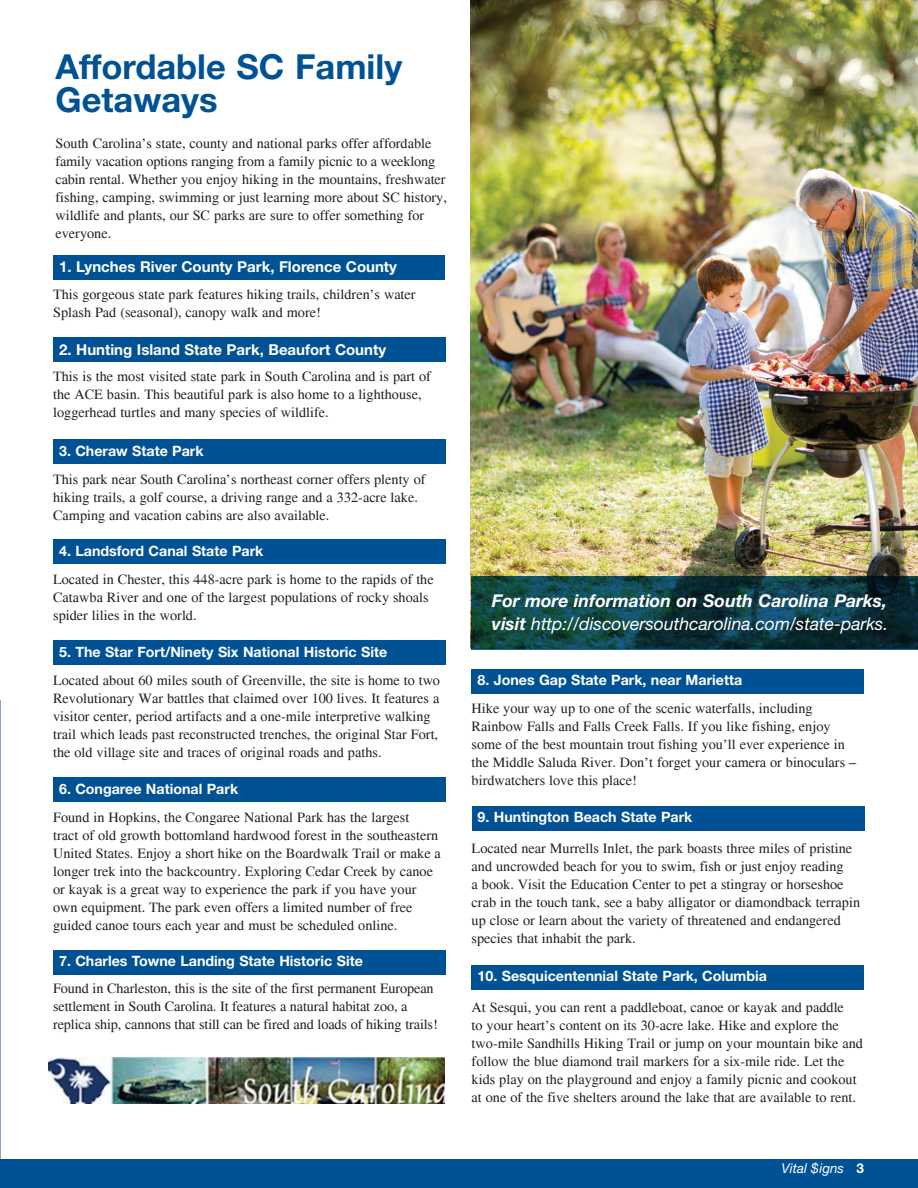
<style>
.page{position:relative;width:918px;height:1188px;background:#fff}
.page>*{position:absolute;margin:0;border:0;box-sizing:border-box;transform-origin:0 0}
.BODY{font:700 34.5px/33px "Helvetica Neue LT Std";color:#005294}
.CALLOUT{font:italic 17.7px/22.5px "Helvetica Neue LT Std";color:#fff}
.SUBHEAD{font:700 15px "Helvetica Neue LT Std";color:#fff}
.BODY-2{font:14.25px/18px "Times";color:#231f20}
.SUBHEAD-2{font:700 14.25px "Helvetica Neue LT Std";color:#fff}
.t1{font:italic 13.5px "Helvetica Neue LT Std";color:#fff}
.s1{font-weight:700}
.s2{font-weight:700;font-style:normal}
</style>
<div class="page">
<div style="left:53px;top:255px;width:392px;height:25px;background:#005294"></div>
<div style="left:53px;top:337px;width:393px;height:25px;background:#005294"></div>
<div style="left:53px;top:439px;width:393px;height:25px;background:#005294"></div>
<div style="left:53px;top:539px;width:393px;height:25px;background:#005294"></div>
<div style="left:53px;top:640px;width:393px;height:25px;background:#005294"></div>
<div style="left:53px;top:777px;width:393px;height:25px;background:#005294"></div>
<div style="left:53px;top:950px;width:393px;height:25px;background:#005294"></div>
<div style="left:472px;top:669px;width:392px;height:25px;background:#005294"></div>
<div style="left:472px;top:806px;width:393px;height:25px;background:#005294"></div>
<div style="left:472px;top:965px;width:392px;height:25px;background:#005294"></div>
<hr style="left:0;top:700px;width:1px;height:459px;background:#8ca2cb">
<div style="left:0;top:1159px;width:918px;height:29px;background:#005294"></div>
<img style="left:49px;top:1057px;width:396px;height:46px">
<img style="left:471px;top:0;width:447px;height:576px">
<svg style="left:471px;top:576px;width:447px;height:73px;background:#0e3c41"></svg>
<p class="BODY" style="left:56px;top:50px;width:348px">Affordable SC Family<br>Getaways</p>
<p class="BODY-2" style="left:56px;top:135px;width:393px">South Carolina’s state, county and national parks offer affordable family vacation options ranging from a family picnic to a weeklong cabin rental. Whether you enjoy hiking in the mountains, freshwater fishing, camping, swimming or just learning more about SC history, wildlife and plants, our SC parks are sure to offer something for everyone.</p>
<p class="SUBHEAD" style="left:59px;top:257px;width:339px">1. Lynches River County Park, Florence County</p>
<p class="BODY-2" style="left:53px;top:286px;width:364px">This gorgeous state park features hiking trails, children’s water<br>Splash Pad (seasonal), canopy walk and more!</p>
<p class="SUBHEAD" style="left:59px;top:340px;width:329px">2. Hunting Island State Park, Beaufort County</p>
<p class="BODY-2" style="left:53px;top:368px;width:379px">This is the most visited state park in South Carolina and is part of the ACE basin. This beautiful park is also home to a lighthouse, loggerhead turtles and many species of wildlife.</p>
<p class="SUBHEAD-2" style="left:59px;top:442px;width:146px">3. Cheraw State Park</p>
<p class="BODY-2" style="left:53px;top:470px;width:374px">This park near South Carolina’s northeast corner offers plenty of hiking trails, a golf course, a driving range and a 332-acre lake.<br>Camping and vacation cabins are also available.</p>
<p class="SUBHEAD-2" style="left:59px;top:542px;width:206px">4. Landsford Canal State Park</p>
<p class="BODY-2" style="left:53px;top:570px;width:382px">Located in Chester, this 448-acre park is home to the rapids of the<br>Catawba River and one of the largest populations of rocky shoals spider lilies in the world.</p>
<p class="SUBHEAD-2" style="left:59px;top:643px;width:330px">5. The Star Fort/Ninety Six National Historic Site</p>
<p class="BODY-2" style="left:53px;top:671px;width:388px">Located about 60 miles south of Greenville, the site is home to two Revolutionary War battles that claimed over 100 lives. It features a visitor center, period artifacts and a one-mile interpretive walking trail which leads past reconstructed trenches, the original Star Fort, the old village site and traces of original roads and paths.</p>
<p class="SUBHEAD-2" style="left:59px;top:780px;width:181px">6. Congaree National Park</p>
<p class="BODY-2" style="left:53px;top:808px;width:389px">Found in Hopkins, the Congaree National Park has the largest<br>tract of old growth bottomland hardwood forest in the southeastern United States. Enjoy a short hike on the Boardwalk Trail or make a longer trek into the backcountry. Exploring Cedar Creek by canoe or kayak is a great way to experience the park if you have your own equipment. The park even offers a limited number of free guided canoe tours each year and must be scheduled online.</p>
<p class="SUBHEAD-2" style="left:59px;top:953px;width:305px">7. Charles Towne Landing State Historic Site</p>
<p class="BODY-2" style="left:53px;top:980px;width:386px">Found in Charleston, this is the site of the first permanent European settlement in South Carolina. It features a natural habitat zoo, a replica ship, cannons that still can be fired and loads of hiking trails!</p>
<p class="CALLOUT" style="left:492px;top:589px;width:398px"><span class="s1">For more information on South Carolina Parks, visit</span> http://discoversouthcarolina.com/state-parks.</p>
<p class="SUBHEAD-2" style="left:478px;top:671px;width:266px">8. Jones Gap State Park, near Marietta</p>
<p class="BODY-2" style="left:472px;top:700px;width:386px">Hike your way up to one of the scenic waterfalls, including Rainbow Falls and Falls Creek Falls. If you like fishing, enjoy some of the best mountain trout fishing you’ll ever experience in the Middle Saluda River. Don’t forget your camera or binoculars – birdwatchers love this place!</p>
<p class="SUBHEAD-2" style="left:478px;top:808px;width:216px">9. Huntington Beach State Park</p>
<p class="BODY-2" style="left:472px;top:839px;width:390px">Located near Murrells Inlet, the park boasts three miles of pristine and uncrowded beach for you to swim, fish or just enjoy reading<br>a book. Visit the Education Center to pet a stingray or horseshoe crab in the touch tank, see a baby alligator or diamondback terrapin up close or learn about the variety of threatened and endangered species that inhabit the park.</p>
<p class="SUBHEAD-2" style="left:478px;top:967px;width:291px">10. Sesquicentennial State Park, Columbia</p>
<p class="BODY-2" style="left:472px;top:998px;width:393px">At Sesqui, you can rent a paddleboat, canoe or kayak and paddle<br>to your heart’s content on its 30-acre lake. Hike and explore the two-mile Sandhills Hiking Trail or jump on your mountain bike and follow the blue diamond trail markers for a six-mile ride. Let the kids play on the playground and enjoy a family picnic and cookout at one of the five shelters around the lake that are available to rent.</p>
<p class="t1" style="left:782px;top:1160px;width:84px">Vital $igns <span class="s2">3</span></p>
</div>
